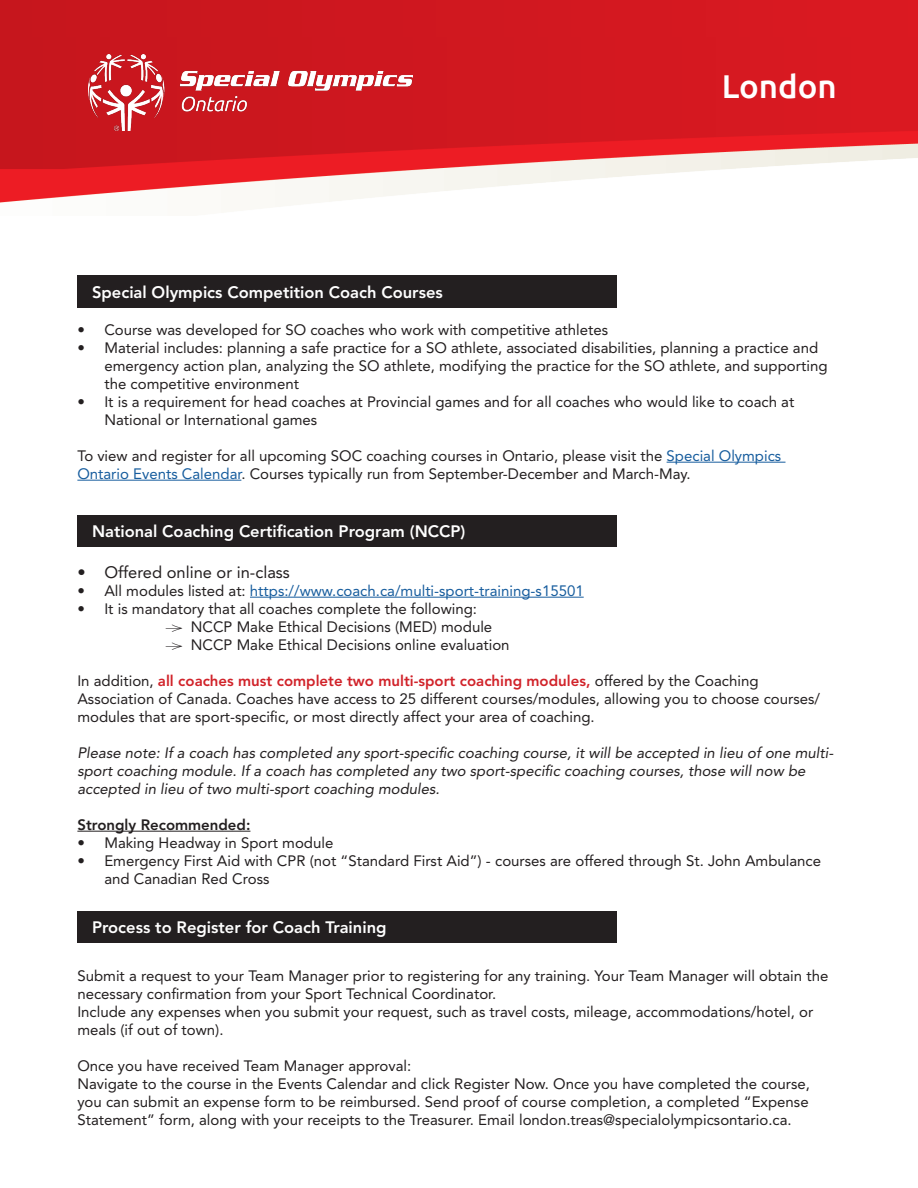
<style>
.page{position:relative;width:918px;height:1188px;background:#fff}
.page>*{position:absolute;margin:0;border:0;box-sizing:border-box;transform-origin:0 0}
.t1{font:500 33px "Ubuntu";color:#fff}
.t2{font:800 16.5px "Avenir LT Std";color:#fff}
.t3{font:16.5px "Avenir LT Std";color:#231f20}
.t4{font:15px/18px "Avenir LT Std";color:#231f20}
.t5{font:italic 15px/18px "Avenir LT Std";color:#231f20}
.t6{font:15px "Avenir LT Std";color:#175d9e}
.t7{font:800 15px "Avenir LT Std";color:#231f20}
.s1{color:#175d9e}
.s2{color:#231f20}
.s3{font-family:"Arrowstfb"}
.s4{font-weight:800;color:#d1232a}
</style>
<div class="page">
<img style="left:0;top:36px;width:918px;height:171px">
<img style="left:88px;top:54px;width:324px;height:77px">
<img style="left:0;top:0;width:918px;height:36px">
<div style="left:77px;top:275px;width:540px;height:33px;background:#231f20"></div>
<hr style="left:667px;top:462px;width:118px;height:1px;background:#175d9e">
<hr style="left:77px;top:480px;width:164px;height:1px;background:#175d9e">
<hr style="left:250px;top:597px;width:334px;height:1px;background:#175d9e">
<hr style="left:77px;top:831px;width:173px;height:1px;background:#231f20">
<div style="left:77px;top:515px;width:540px;height:31px;background:#231f20"></div>
<div style="left:77px;top:911px;width:540px;height:31px;background:#231f20"></div>
<p class="t1" style="left:722px;top:65px;width:117px">London</p>
<p class="t2" style="left:92px;top:282px;width:352px">Special Olympics Competition Coach Courses</p>
<p class="t4" style="left:77px;top:321px;width:532px">• Course was developed for SO coaches who work with competitive athletes</p>
<p class="t4" style="left:104px;top:339px;width:725px;text-indent:-27px">• Material includes: planning a safe practice for a SO athlete, associated disabilities, planning a practice and emergency action plan, analyzing the SO athlete, modifying the practice for the SO athlete, and supporting the competitive environment</p>
<p class="t4" style="left:104px;top:393px;width:691px;text-indent:-27px">• It is a requirement for head coaches at Provincial games and for all coaches who would like to coach at<br>National or International games</p>
<p class="t4" style="left:77px;top:447px;width:705px">To view and register for all upcoming SOC coaching courses in Ontario, please visit the <span class="s1">Special Olympics<br>Ontario Events Calendar</span>. Courses typically run from September-December and March-May.</p>
<p class="t2" style="left:92px;top:521px;width:375px">National Coaching Certification Program (NCCP)</p>
<p class="t3" style="left:77px;top:562px;width:214px">• Offered online or in-class</p>
<p class="t6" style="left:77px;top:582px;width:508px"><span class="s2">• All modules listed at:</span> https://www.coach.ca/multi-sport-training-s15501</p>
<p class="t4" style="left:77px;top:600px;width:401px">• It is mandatory that all coaches complete the following:</p>
<p class="t4" style="left:166px;top:618px;width:328px"><span class="s3">a</span> NCCP Make Ethical Decisions (MED) module</p>
<p class="t4" style="left:166px;top:636px;width:345px"><span class="s3">a</span> NCCP Make Ethical Decisions online evaluation</p>
<p class="t4" style="left:77px;top:672px;width:744px">In addition, <span class="s4">all coaches must complete two multi-sport coaching modules,</span> offered by the Coaching<br>Association of Canada. Coaches have access to 25 different courses/modules, allowing you to choose courses/ modules that are sport-specific, or most directly affect your area of coaching.</p>
<p class="t5" style="left:77px;top:744px;width:757px">Please note: If a coach has completed any sport-specific coaching course, it will be accepted in lieu of one multi&shy;sport coaching module. If a coach has completed any two sport-specific coaching courses, those will now be accepted in lieu of two multi-sport coaching modules.</p>
<p class="t7" style="left:77px;top:816px;width:175px">Strongly Recommended:</p>
<p class="t4" style="left:77px;top:834px;width:257px">• Making Headway in Sport module</p>
<p class="t4" style="left:104px;top:852px;width:718px;text-indent:-27px">• Emergency First Aid with CPR (not “Standard First Aid”) - courses are offered through St. John Ambulance and Canadian Red Cross</p>
<p class="t2" style="left:92px;top:917px;width:296px">Process to Register for Coach Training</p>
<p class="t4" style="left:77px;top:967px;width:752px">Submit a request to your Team Manager prior to registering for any training. Your Team Manager will obtain the necessary confirmation from your Sport Technical Coordinator.</p>
<p class="t4" style="left:77px;top:1003px;width:738px">Include any expenses when you submit your request, such as travel costs, mileage, accommodations/hotel, or meals (if out of town).</p>
<p class="t4" style="left:77px;top:1057px;width:335px">Once you have received Team Manager approval:</p>
<p class="t4" style="left:77px;top:1075px;width:734px;text-align:justify">Navigate to the course in the Events Calendar and click Register Now. Once you have completed the course, you can submit an expense form to be reimbursed. Send proof of course completion, a completed “Expense Statement” form, along with your receipts to the Treasurer. Email london.treas@specialolympicsontario.ca.</p>
</div>
